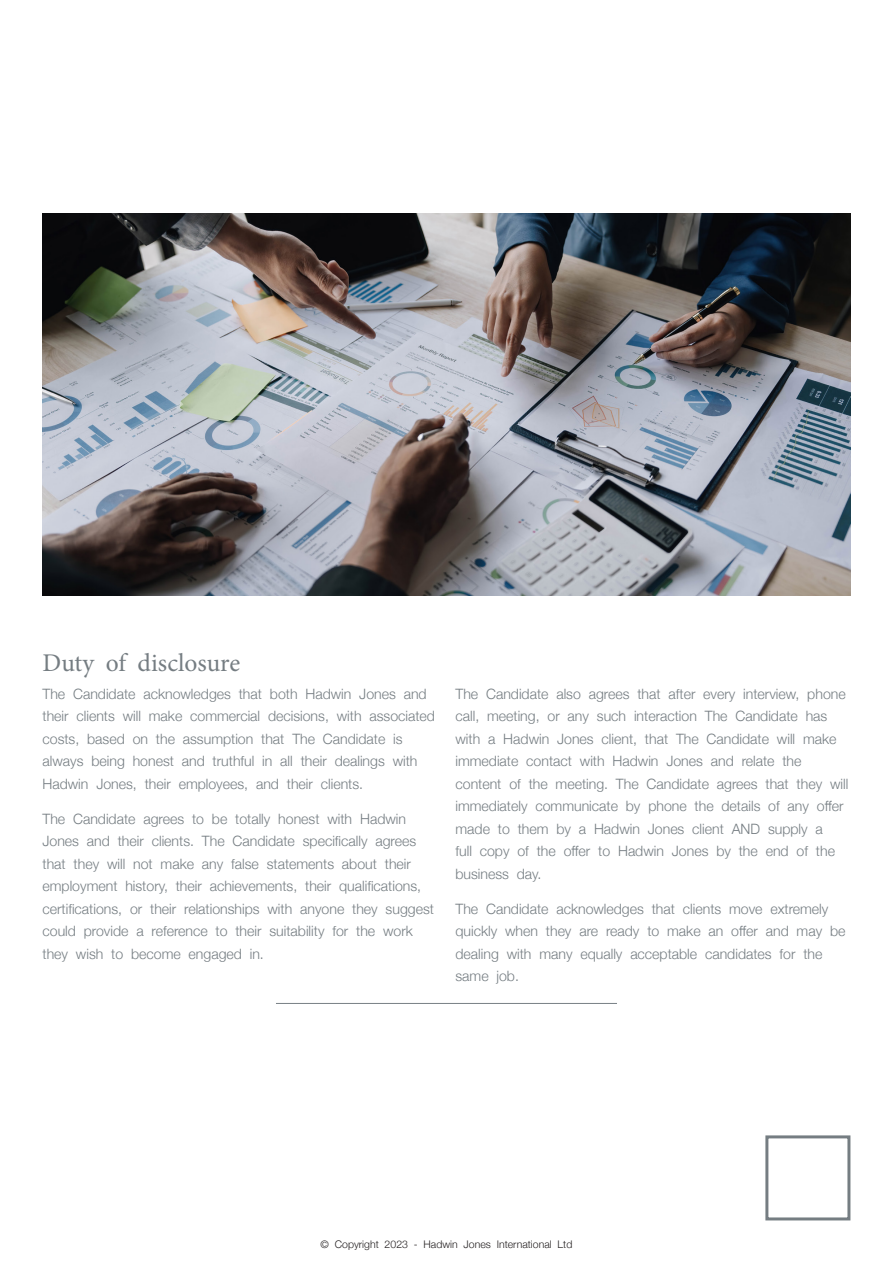
<style>
.page{position:relative;width:893px;height:1263px;background:#fff}
.page>*{position:absolute;margin:0;border:0;box-sizing:border-box;transform-origin:0 0}
.t1{font:25.5px "Minion Pro";color:#757d82}
.t2{font:300 14.25px/22.5px "Helvetica Neue";color:#757d82}
.t3{font:300 10.5px "Helvetica Neue";color:#231f20}
</style>
<div class="page">
<div style="left:765px;top:1135px;width:85px;height:85px;border:3px solid #757d82"></div>
<img style="left:43px;top:213px;width:807px;height:383px">
<hr style="left:276px;top:1003px;width:341px;height:1px;background:#778085">
<p class="t1" style="left:43px;top:646px;width:199px">Duty of disclosure</p>
<p class="t2" style="left:43px;top:681px;width:394px">The Candidate acknowledges that both Hadwin Jones and their clients will make commercial decisions, with associated costs, based on the assumption that The Candidate is always being honest and truthful in all their dealings with Hadwin Jones, their employees, and their clients.</p>
<p class="t2" style="left:43px;top:806px;width:393px">The Candidate agrees to be totally honest with Hadwin Jones and their clients. The Candidate specifically agrees that they will not make any false statements about their employment history, their achievements, their qualifications, certifications, or their relationships with anyone they suggest could provide a reference to their suitability for the work they wish to become engaged in.</p>
<p class="t2" style="left:455px;top:681px;width:394px">The Candidate also agrees that after every interview, phone call, meeting, or any such interaction The Candidate has with a Hadwin Jones client, that The Candidate will make immediate contact with Hadwin Jones and relate the content of the meeting. The Candidate agrees that they will immediately communicate by phone the details of any offer made to them by a Hadwin Jones client AND supply a<br>full copy of the offer to Hadwin Jones by the end of the business day.</p>
<p class="t2" style="left:455px;top:896px;width:391px">The Candidate acknowledges that clients move extremely quickly when they are ready to make an offer and may be dealing with many equally acceptable candidates for the same job.</p>
<p class="t3" style="left:321px;top:1235px;width:253px">© Copyright 2023 - Hadwin Jones International Ltd</p>
</div>
